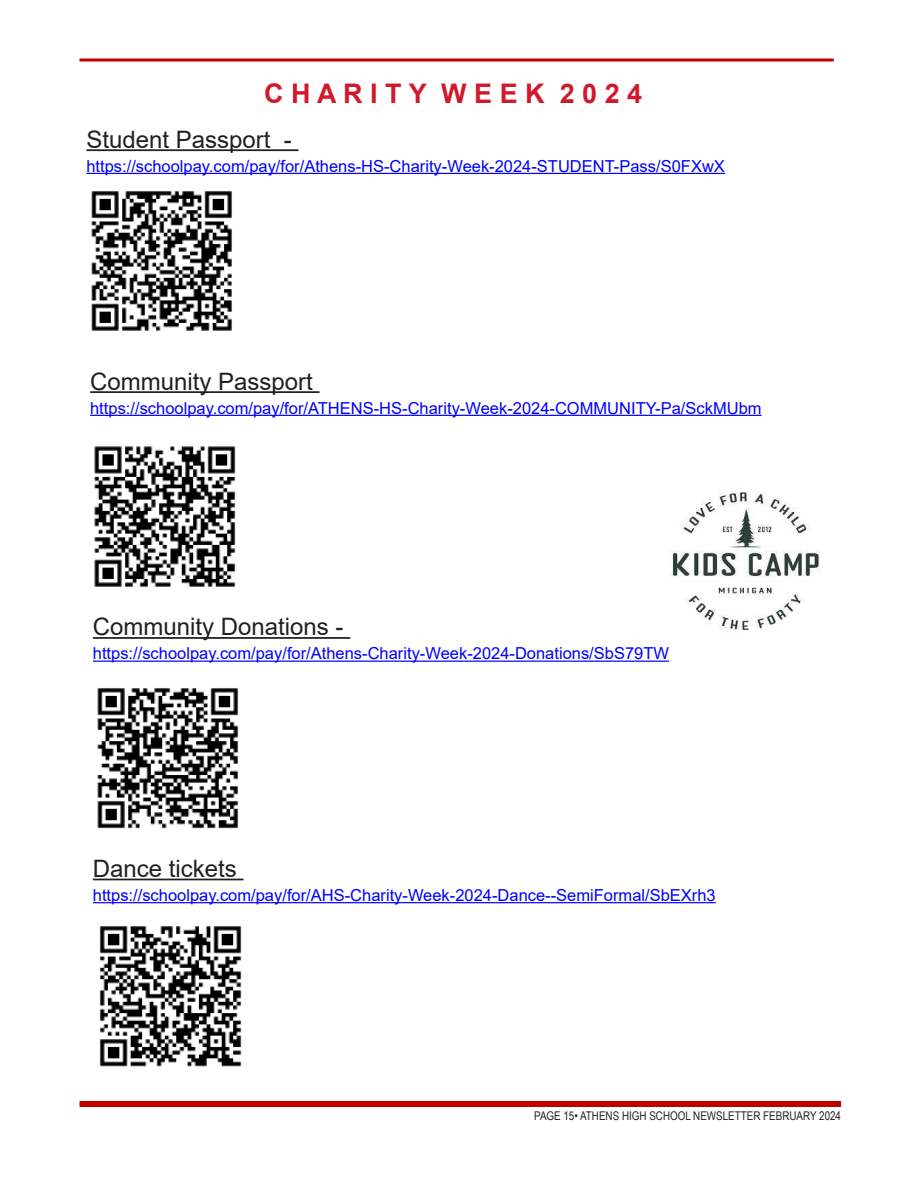
<style>
.page{position:relative;width:918px;height:1188px;background:#fff}
.page>*{position:absolute;margin:0;border:0;box-sizing:border-box;transform-origin:0 0}
.t1{font:700 27px "Arial";color:#d01a2b}
.t2{font:24px "Arial";color:#231f20}
.t3{font:16.5px "Arial";color:#00f}
.t4{font:12px "Arial Narrow";color:#231f20}
</style>
<div class="page">
<svg style="left:80px;top:58px;width:754px;height:4px;background:#cf3f3f"></svg>
<div style="left:80px;top:1101px;width:761px;height:6px;background:#c00000"></div>
<hr style="left:86px;top:149px;width:213px;height:2px;background:#231f20">
<hr style="left:86px;top:173px;width:639px;height:1px;background:#00f">
<img style="left:91px;top:191px;width:141px;height:140px">
<hr style="left:90px;top:391px;width:230px;height:2px;background:#231f20">
<hr style="left:90px;top:415px;width:672px;height:1px;background:#00f">
<img style="left:94px;top:446px;width:142px;height:141px">
<hr style="left:93px;top:637px;width:257px;height:2px;background:#231f20">
<hr style="left:93px;top:661px;width:576px;height:1px;background:#00f">
<img style="left:97px;top:688px;width:142px;height:141px">
<hr style="left:93px;top:879px;width:151px;height:1px;background:#231f20">
<hr style="left:93px;top:902px;width:623px;height:1px;background:#00f">
<img style="left:99px;top:926px;width:143px;height:141px">
<img style="left:670px;top:491px;width:150px;height:139px">
<p class="t1" style="left:264px;top:75px;width:380px">C H A R I T Y W E E K 2 0 2 4</p>
<p class="t2" style="left:86px;top:123px;width:207px">Student Passport -</p>
<p class="t3" style="left:86px;top:155px;width:640px">https://schoolpay.com/pay/for/Athens-HS-Charity-Week-2024-STUDENT-Pass/S0FXwX</p>
<p class="t2" style="left:90px;top:365px;width:224px">Community Passport</p>
<p class="t3" style="left:90px;top:396px;width:673px">https://schoolpay.com/pay/for/ATHENS-HS-Charity-Week-2024-COMMUNITY-Pa/SckMUbm</p>
<p class="t2" style="left:93px;top:610px;width:252px">Community Donations -</p>
<p class="t3" style="left:93px;top:642px;width:578px">https://schoolpay.com/pay/for/Athens-Charity-Week-2024-Donations/SbS79TW</p>
<p class="t2" style="left:93px;top:852px;width:146px">Dance tickets</p>
<p class="t3" style="left:93px;top:884px;width:624px">https://schoolpay.com/pay/for/AHS-Charity-Week-2024-Dance--SemiFormal/SbEXrh3</p>
<p class="t4" style="left:534px;top:1107px;width:308px">PAGE 15• ATHENS HIGH SCHOOL NEWSLETTER FEBRUARY 2024</p>
</div>
